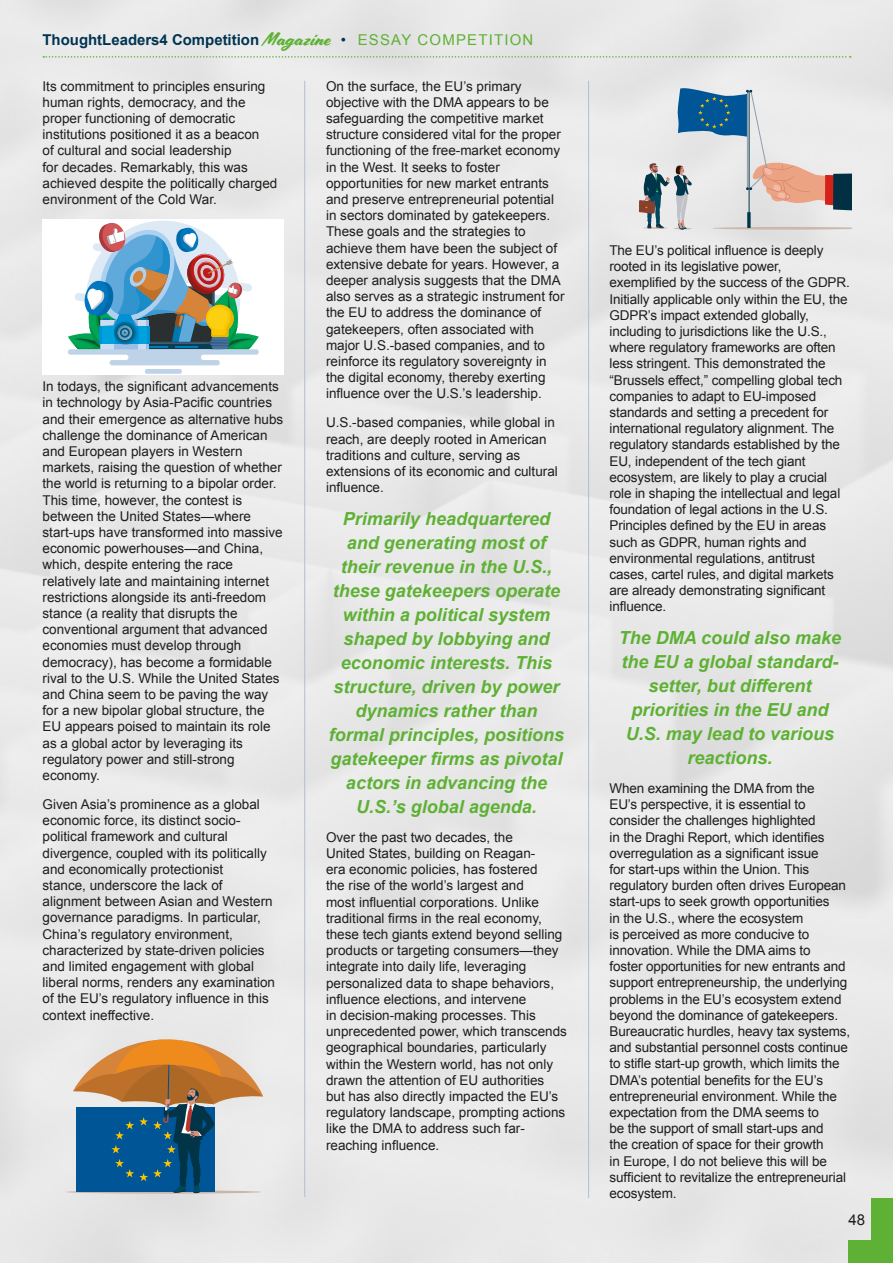
<style>
.page{position:relative;width:893px;height:1263px;background:#e9e9e9}
.page>*{position:absolute;margin:0;border:0;box-sizing:border-box;transform-origin:0 0}
.t1{font:italic 700 18px/24px "Arial";color:#5eb135;text-align:center}
.t2{font:700 15px "Arial";color:#003452}
.t3{font:15px "Arial";color:#1d1d1b}
.t4{font:13.5px/16.2px "Arial";color:#1d1d1b}
.s1{font-family:"Cortado";font-weight:400;font-size:18.6px;color:#5eb135}
.s2{font-weight:400}
.s3{font-weight:400;color:#5eb135}
</style>
<div class="page">
<svg style="left:43px;top:56px;width:808px;height:2px;background:#c1d7b6"></svg>
<div style="left:872px;top:1198px;width:21px;height:65px;background:#5eb135"></div>
<div style="left:848px;top:1241px;width:45px;height:22px;background:#5eb135"></div>
<div style="left:43px;top:219px;width:241px;height:156px;background:#fff"></div>
<svg style="left:68px;top:220px;width:191px;height:145px"></svg>
<div style="left:145px;top:369px;width:37px;height:5px;background:#bfd3e8;border-radius:2px"></div>
<svg style="left:66px;top:1190px;width:195px;height:4px"></svg>
<svg style="left:73px;top:1038px;width:190px;height:155px;background:#868c89"></svg>
<div style="left:747px;top:91px;width:5px;height:99px;border:1px solid #8f9da9;border-radius:2px"></div>
<svg style="left:677px;top:88px;width:75px;height:49px;background:#3777a4"></svg>
<hr style="left:749px;top:91px;width:1px;height:124px;background:#00364a">
<svg style="left:713px;top:162px;width:138px;height:68px;background:#d2c0bb"></svg>
<svg style="left:639px;top:163px;width:53px;height:67px;background:#a5acaf"></svg>
<hr style="left:304px;top:81px;width:1px;height:1116px;background:#b3bdcd">
<hr style="left:588px;top:81px;width:1px;height:1117px;background:#b3bdcd">
<p class="t2" style="left:43px;top:29px;width:492px">ThoughtLeaders4 Competition <span class="s1">Magazine</span> <span class="s2">•</span> <span class="s3">ESSAY COMPETITION</span></p>
<p class="t4" style="left:43px;top:78px;width:236px">Its commitment to principles ensuring human rights, democracy, and the proper functioning of democratic institutions positioned it as a beacon<br>of cultural and social leadership<br>for decades. Remarkably, this was achieved despite the politically charged environment of the Cold War.</p>
<p class="t4" style="left:43px;top:378px;width:242px">In todays, the significant advancements in technology by Asia-Pacific countries and their emergence as alternative hubs challenge the dominance of American and European players in Western markets, raising the question of whether the world is returning to a bipolar order.<br>This time, however, the contest is between the United States—where start-ups have transformed into massive economic powerhouses—and China, which, despite entering the race relatively late and maintaining internet restrictions alongside its anti-freedom stance (a reality that disrupts the conventional argument that advanced economies must develop through democracy), has become a formidable rival to the U.S. While the United States and China seem to be paving the way for a new bipolar global structure, the EU appears poised to maintain its role as a global actor by leveraging its regulatory power and still-strong economy.</p>
<p class="t4" style="left:43px;top:796px;width:234px">Given Asia’s prominence as a global economic force, its distinct socio&shy;political framework and cultural divergence, coupled with its politically and economically protectionist<br>stance, underscore the lack of alignment between Asian and Western governance paradigms. In particular, China’s regulatory environment, characterized by state-driven policies and limited engagement with global liberal norms, renders any examination of the EU’s regulatory influence in this context ineffective.</p>
<p class="t4" style="left:326px;top:78px;width:240px">On the surface, the EU’s primary objective with the DMA appears to be safeguarding the competitive market structure considered vital for the proper functioning of the free-market economy in the West. It seeks to foster opportunities for new market entrants and preserve entrepreneurial potential in sectors dominated by gatekeepers.<br>These goals and the strategies to achieve them have been the subject of extensive debate for years. However, a deeper analysis suggests that the DMA also serves as a strategic instrument for the EU to address the dominance of gatekeepers, often associated with major U.S.-based companies, and to reinforce its regulatory sovereignty in the digital economy, thereby exerting influence over the U.S.’s leadership.</p>
<p class="t4" style="left:326px;top:415px;width:233px">U.S.-based companies, while global in reach, are deeply rooted in American traditions and culture, serving as extensions of its economic and cultural influence.</p>
<p class="t1" style="left:329px;top:507px;width:237px">Primarily headquartered and generating most of their revenue in the U.S., these gatekeepers operate within a political system shaped by lobbying and economic interests. This structure, driven by power dynamics rather than formal principles, positions gatekeeper firms as pivotal actors in advancing the<br>U.S.’s global agenda.</p>
<p class="t4" style="left:326px;top:829px;width:242px">Over the past two decades, the<br>United States, building on Reagan-<br>era economic policies, has fostered<br>the rise of the world’s largest and<br>most influential corporations. Unlike traditional firms in the real economy, these tech giants extend beyond selling products or targeting consumers—they integrate into daily life, leveraging personalized data to shape behaviors, influence elections, and intervene<br>in decision-making processes. This unprecedented power, which transcends geographical boundaries, particularly within the Western world, has not only drawn the attention of EU authorities<br>but has also directly impacted the EU’s regulatory landscape, prompting actions like the DMA to address such far&shy;reaching influence.</p>
<p class="t4" style="left:609px;top:242px;width:242px">The EU’s political influence is deeply rooted in its legislative power, exemplified by the success of the GDPR.<br>Initially applicable only within the EU, the GDPR’s impact extended globally, including to jurisdictions like the U.S., where regulatory frameworks are often less stringent. This demonstrated the “Brussels effect,” compelling global tech companies to adapt to EU-imposed standards and setting a precedent for international regulatory alignment. The regulatory standards established by the EU, independent of the tech giant ecosystem, are likely to play a crucial role in shaping the intellectual and legal foundation of legal actions in the U.S.<br>Principles defined by the EU in areas such as GDPR, human rights and environmental regulations, antitrust cases, cartel rules, and digital markets are already demonstrating significant influence.</p>
<h1 class="t1" style="left:619px;top:626px;width:224px">The DMA could also make the EU a global standard&shy;setter, but different priorities in the EU and<br>U.S. may lead to various reactions.</h1>
<p class="t4" style="left:609px;top:780px;width:242px">When examining the DMA from the<br>EU’s perspective, it is essential to consider the challenges highlighted<br>in the Draghi Report, which identifies overregulation as a significant issue<br>for start-ups within the Union. This regulatory burden often drives European start-ups to seek growth opportunities<br>in the U.S., where the ecosystem<br>is perceived as more conducive to innovation. While the DMA aims to<br>foster opportunities for new entrants and support entrepreneurship, the underlying problems in the EU’s ecosystem extend beyond the dominance of gatekeepers.<br>Bureaucratic hurdles, heavy tax systems, and substantial personnel costs continue to stifle start-up growth, which limits the DMA’s potential benefits for the EU’s entrepreneurial environment. While the expectation from the DMA seems to<br>be the support of small start-ups and<br>the creation of space for their growth<br>in Europe, I do not believe this will be sufficient to revitalize the entrepreneurial ecosystem.</p>
<p class="t3" style="left:848px;top:1210px;width:18px">48</p>
</div>
